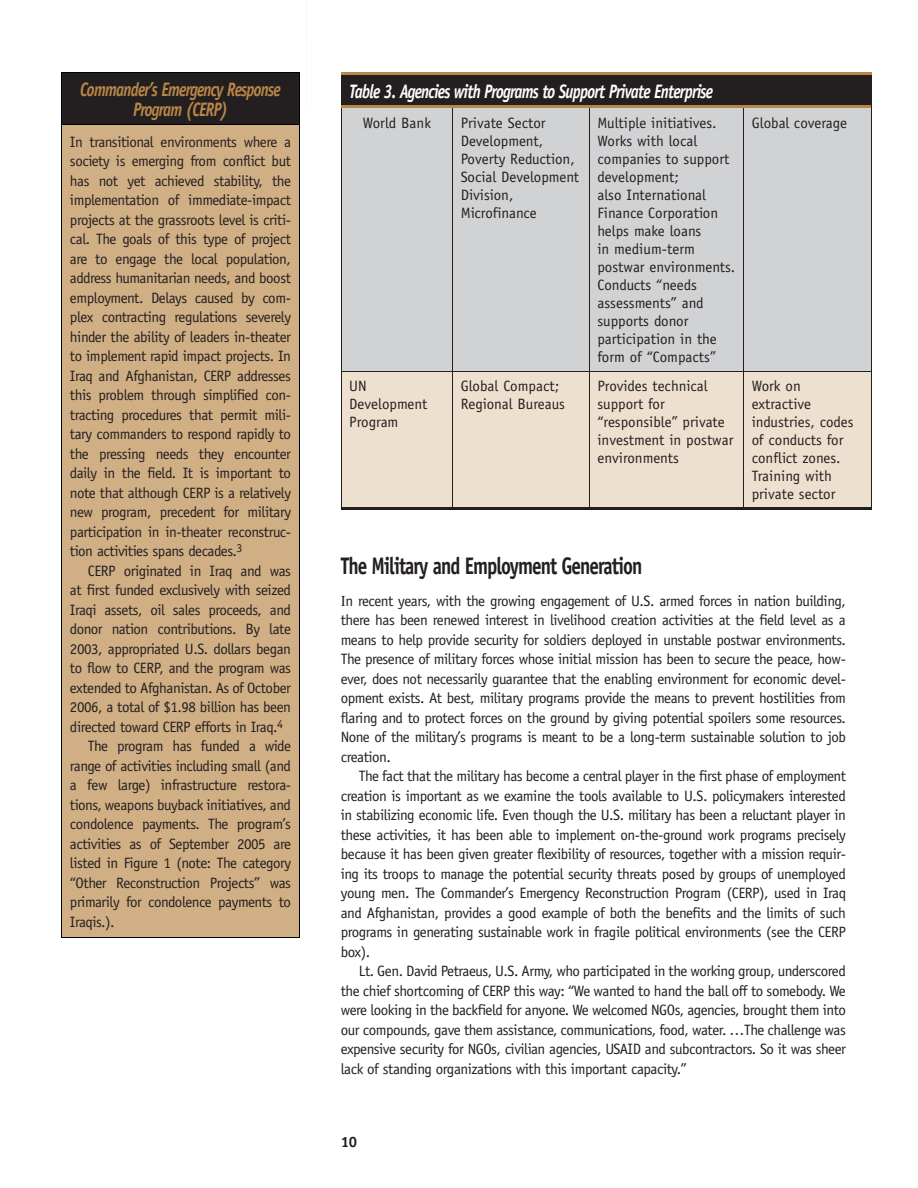
<style>
.page{position:relative;width:918px;height:1188px;background:#fff}
.page>*{position:absolute;margin:0;border:0;box-sizing:border-box;transform-origin:0 0}
.t1{font:700 24px "Officina Sans";letter-spacing:-.05em;color:#231f20;scale:.8 1}
.t2{font:italic 700 19.5px "Officina Sans";letter-spacing:-.05em;color:#fff;scale:.8 1}
.t3{font:italic 700 19.5px/19.5px "Officina Sans";letter-spacing:-.05em;color:#b98747;text-align:center;scale:.8 1}
.t4{font:15px/19.5px "Officina Sans";letter-spacing:-.03em;color:#231f20;text-align:justify}
.t5{font:15px/18px "Officina Sans";color:#231f20}
.t6{font:700 15px "Officina Sans";color:#231f20}
.s1{font-family:"Times New Roman"}
</style>
<div class="page">
<div style="left:341px;top:74px;width:530px;height:33px;background:#231f20"></div>
<div style="left:342px;top:108px;width:529px;height:263px;background:#d1d2d4"></div>
<div style="left:342px;top:372px;width:529px;height:135px;background:#eee0cf"></div>
<hr style="left:871px;top:75px;width:1px;height:32px;background:#231f20">
<hr style="left:341px;top:107px;width:1px;height:264px;background:#231f20">
<hr style="left:452px;top:108px;width:1px;height:263px;background:#231f20">
<hr style="left:589px;top:108px;width:1px;height:263px;background:#231f20">
<hr style="left:743px;top:108px;width:1px;height:263px;background:#231f20">
<hr style="left:871px;top:107px;width:1px;height:264px;background:#231f20">
<hr style="left:341px;top:371px;width:112px;height:1px;background:#231f20">
<hr style="left:341px;top:372px;width:1px;height:135px;background:#231f20">
<hr style="left:453px;top:371px;width:136px;height:1px;background:#231f20">
<hr style="left:452px;top:372px;width:1px;height:135px;background:#231f20">
<hr style="left:589px;top:371px;width:155px;height:1px;background:#231f20">
<hr style="left:589px;top:372px;width:1px;height:135px;background:#231f20">
<hr style="left:744px;top:371px;width:127px;height:1px;background:#231f20">
<hr style="left:743px;top:372px;width:1px;height:135px;background:#231f20">
<hr style="left:871px;top:372px;width:1px;height:135px;background:#231f20">
<hr style="left:341px;top:72px;width:112px;height:3px;background:#b98747">
<hr style="left:453px;top:72px;width:136px;height:3px;background:#b98747">
<hr style="left:589px;top:72px;width:155px;height:3px;background:#b98747">
<hr style="left:744px;top:72px;width:127px;height:3px;background:#b98747">
<hr style="left:342px;top:105px;width:111px;height:3px;background:#b98747">
<hr style="left:453px;top:105px;width:136px;height:3px;background:#b98747">
<hr style="left:589px;top:105px;width:155px;height:3px;background:#b98747">
<hr style="left:744px;top:105px;width:127px;height:3px;background:#b98747">
<hr style="left:341px;top:507px;width:112px;height:3px;background:#231f20">
<hr style="left:453px;top:507px;width:136px;height:3px;background:#231f20">
<hr style="left:589px;top:507px;width:155px;height:3px;background:#231f20">
<hr style="left:744px;top:507px;width:127px;height:3px;background:#231f20">
<div style="left:62px;top:72px;width:237px;height:53px;background:#231f20"></div>
<div style="left:62px;top:125px;width:237px;height:813px;background:#d1af85"></div>
<hr style="left:62px;top:72px;width:238px;height:1px;background:#000">
<hr style="left:62px;top:73px;width:1px;height:51px;background:#000">
<hr style="left:299px;top:73px;width:1px;height:51px;background:#000">
<hr style="left:62px;top:124px;width:238px;height:1px;background:#000">
<hr style="left:62px;top:125px;width:1px;height:812px;background:#000">
<hr style="left:299px;top:125px;width:1px;height:812px;background:#000">
<hr style="left:62px;top:937px;width:238px;height:1px;background:#000">
<h2 class="t3" style="left:80px;top:80px;width:252px">Commander’s Emergency Response<br>Program (CERP)</h2>
<p class="t4" style="left:70px;top:132px;width:223px">In transitional environments where a society is emerging from conflict but has not yet achieved stability, the implementation of immediate-impact projects at the grassroots level is criti&shy;cal. The goals of this type of project are to engage the local population, address humanitarian needs, and boost employment. Delays caused by com&shy;plex contracting regulations severely hinder the ability of leaders in-theater to implement rapid impact projects. In Iraq and Afghanistan, CERP addresses this problem through simplified con&shy;tracting procedures that permit mili&shy;tary commanders to respond rapidly to the pressing needs they encounter daily in the field. It is important to note that although CERP is a relatively new program, precedent for military participation in in-theater reconstruc&shy;tion activities spans decades.<sup>3</sup></p>
<p class="t4" style="left:88px;top:561px;width:205px">CERP originated in Iraq and was</p>
<p class="t4" style="left:70px;top:581px;width:223px">at first funded exclusively with seized</p>
<p class="t4" style="left:70px;top:600px;width:223px">Iraqi assets, oil sales proceeds, and</p>
<p class="t4" style="left:70px;top:620px;width:223px">donor nation contributions. By late</p>
<p class="t4" style="left:70px;top:639px;width:223px">2003, appropriated U.S. dollars began</p>
<p class="t4" style="left:70px;top:659px;width:223px">to flow to CERP, and the program was</p>
<p class="t4" style="left:70px;top:678px;width:223px">extended to Afghanistan. As of October</p>
<p class="t4" style="left:70px;top:698px;width:223px">2006, a total of $1.98 billion has been</p>
<p class="t4" style="left:70px;top:717px;width:215px">directed toward CERP efforts in Iraq.<sup>4</sup></p>
<p class="t4" style="left:88px;top:737px;width:205px">The program has funded a wide</p>
<p class="t4" style="left:70px;top:756px;width:223px">range of activities including small (and</p>
<p class="t4" style="left:70px;top:776px;width:223px">a few large) infrastructure restora-</p>
<p class="t4" style="left:70px;top:795px;width:223px">tions, weapons buyback initiatives, and</p>
<p class="t4" style="left:70px;top:815px;width:223px">condolence payments. The program’s</p>
<p class="t4" style="left:70px;top:834px;width:223px">activities as of September 2005 are</p>
<p class="t4" style="left:70px;top:854px;width:223px">listed in Figure 1 (note: The category</p>
<p class="t4" style="left:70px;top:873px;width:223px">“Other Reconstruction Projects” was</p>
<p class="t4" style="left:70px;top:893px;width:223px">primarily for condolence payments to</p>
<p class="t4" style="left:70px;top:912px;width:46px">Iraqis.).</p>
<h2 class="t2" style="left:349px;top:79px;width:456px">Table 3. Agencies with Programs to Support Private Enterprise</h2>
<p class="t5" style="left:363px;top:114px;width:70px">World Bank</p>
<p class="t5" style="left:461px;top:114px;width:120px">Private Sector<br>Development,<br>Poverty Reduction,<br>Social Development<br>Division,<br>Microfinance</p>
<p class="t5" style="left:597px;top:114px;width:139px">Multiple initiatives.<br>Works with local companies to support development;<br>also International<br>Finance Corporation helps make loans<br>in medium-term postwar environments.<br>Conducts “needs assessments” and supports donor participation in the form of “Compacts”</p>
<p class="t5" style="left:752px;top:114px;width:97px">Global coverage</p>
<p class="t5" style="left:349px;top:377px;width:80px">UN<br>Development<br>Program</p>
<p class="t5" style="left:461px;top:377px;width:106px">Global Compact;<br>Regional Bureaus</p>
<p class="t5" style="left:597px;top:377px;width:137px">Provides technical support for “responsible” private investment in postwar environments</p>
<p class="t5" style="left:752px;top:377px;width:103px">Work on extractive industries, codes of conducts for conflict zones.<br>Training with private sector</p>
<h1 class="t1" style="left:341px;top:551px;width:379px">The Military and Employment Generation</h1>
<p class="t4" style="left:341px;top:591px;width:507px"><span class="s1">I</span>n recent years, with the growing engagement of U.S. armed forces in nation building, there has been renewed interest in livelihood creation activities at the field level as a means to help provide security for soldiers deployed in unstable postwar environments.<br>The presence of military forces whose initial mission has been to secure the peace, how&shy;ever, does not necessarily guarantee that the enabling environment for economic devel&shy;opment exists. At best, military programs provide the means to prevent hostilities from flaring and to protect forces on the ground by giving potential spoilers some resources.<br>None of the military’s programs is meant to be a long-term sustainable solution to job creation.</p>
<p class="t4" style="left:341px;top:767px;width:507px;text-indent:18px">The fact that the military has become a central player in the first phase of employment creation is important as we examine the tools available to U.S. policymakers interested in stabilizing economic life. Even though the U.S. military has been a reluctant player in these activities, it has been able to implement on-the-ground work programs precisely because it has been given greater flexibility of resources, together with a mission requir&shy;ing its troops to manage the potential security threats posed by groups of unemployed young men. The Commander’s Emergency Reconstruction Program (CERP), used in Iraq and Afghanistan, provides a good example of both the benefits and the limits of such programs in generating sustainable work in fragile political environments (see the CERP box).</p>
<p class="t4" style="left:341px;top:962px;width:507px;text-indent:18px">Lt. Gen. David Petraeus, U.S. Army, who participated in the working group, underscored the chief shortcoming of CERP this way: “We wanted to hand the ball off to somebody. We were looking in the backfield for anyone. We welcomed NGOs, agencies, brought them into our compounds, gave them assistance, communications, food, water. …The challenge was expensive security for NGOs, civilian agencies, USAID and subcontractors. So it was sheer lack of standing organizations with this important capacity.”</p>
<p class="t6" style="left:341px;top:1133px;width:18px">10</p>
</div>
